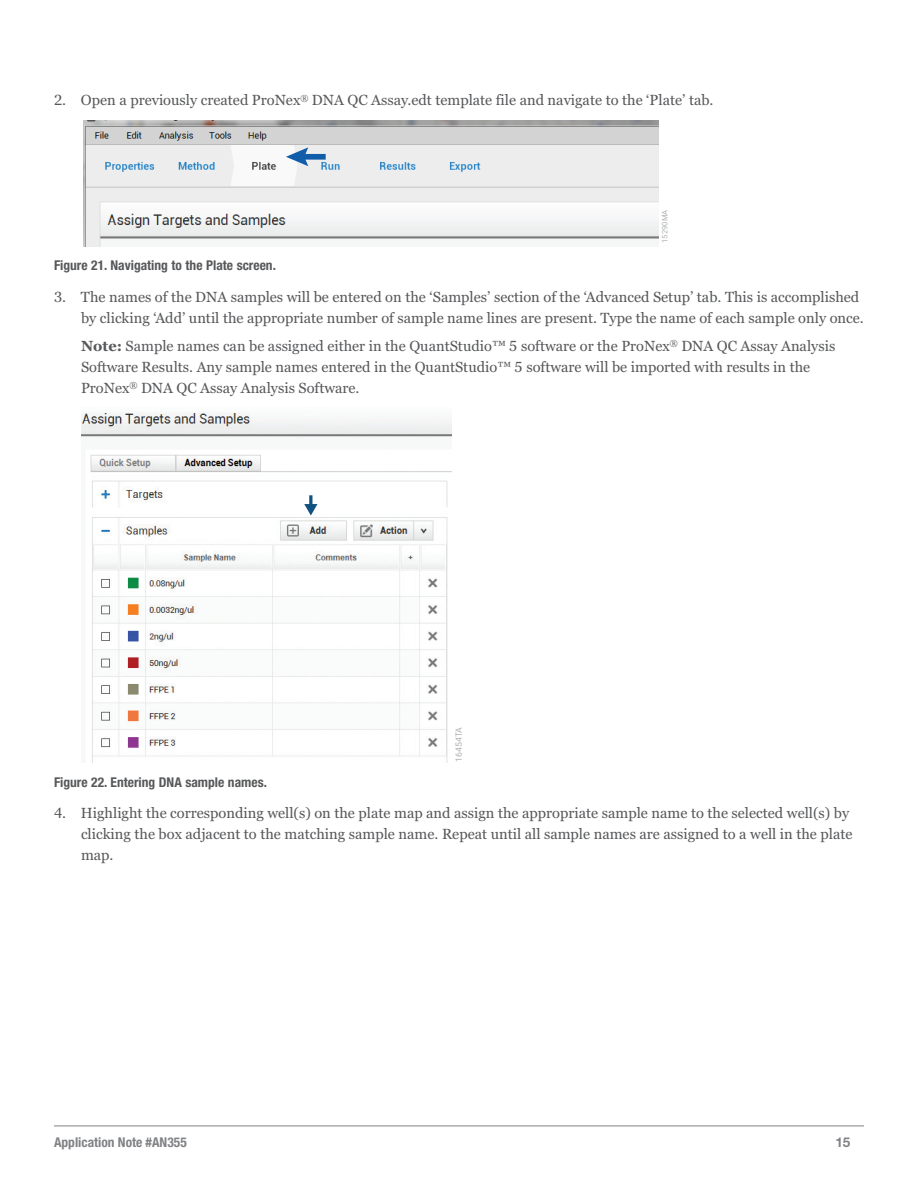
<style>
.page{position:relative;width:918px;height:1188px;background:#fff}
.page>*{position:absolute;margin:0;border:0;box-sizing:border-box;transform-origin:0 0}
.Protocol{font:14.7px/21px "Georgia Pro";color:#57585a}
.Figure_legend{font:700 condensed 13.5px "Helvetica Neue";color:#57585a}
.t1{font:700 condensed 13.5px "Helvetica Neue";color:#808285}
.t2{font:700 13.5px "Helvetica Neue";color:#808285}
.t3{font:8.7px "Roboto";letter-spacing:.01em;color:#afb0b0}
.t4{font:7.5px "Roboto";letter-spacing:.01em;color:#afb0b0}
.s1{font-weight:700}
</style>
<div class="page">
<hr style="left:54px;top:1126px;width:810px;height:1px;background:#808285">
<img style="left:83px;top:121px;width:575px;height:125px">
<div style="left:301px;top:154px;width:25px;height:6px;background:#125daa"></div>
<svg style="left:286px;top:147px;width:22px;height:19px"></svg>
<img style="left:81px;top:412px;width:370px;height:351px">
<svg style="left:304px;top:495px;width:13px;height:21px"></svg>
<p class="Protocol" style="left:54px;top:90px;width:661px">2. Open a previously created ProNex<sup>®</sup> DNA QC Assay.edt template file and navigate to the ‘Plate’ tab.</p>
<p class="t4" style="left:660px;top:243px;width:35px;rotate:-90deg">15290MA</p>
<p class="Figure_legend" style="left:54px;top:257px;width:223px">Figure 21. Navigating to the Plate screen.</p>
<p class="Protocol" style="left:81px;top:287px;width:784px;text-indent:-27px">3. The names of the DNA samples will be entered on the ‘Samples’ section of the ‘Advanced Setup’ tab. This is accomplished by clicking ‘Add’ until the appropriate number of sample name lines are present. Type the name of each sample only once.</p>
<p class="Protocol" style="left:81px;top:336px;width:756px"><span class="s1">Note:</span> Sample names can be assigned either in the QuantStudio™ 5 software or the ProNex<sup>®</sup> DNA QC Assay Analysis<br>Software Results. Any sample names entered in the QuantStudio™ 5 software will be imported with results in the<br>ProNex<sup>®</sup> DNA QC Assay Analysis Software.</p>
<p class="t3" style="left:453px;top:762px;width:37px;rotate:-90deg">16454TA</p>
<p class="Figure_legend" style="left:54px;top:774px;width:214px">Figure 22. Entering DNA sample names.</p>
<p class="Protocol" style="left:81px;top:803px;width:773px;text-indent:-27px">4. Highlight the corresponding well(s) on the plate map and assign the appropriate sample name to the selected well(s) by clicking the box adjacent to the matching sample name. Repeat until all sample names are assigned to a well in the plate map.</p>
<p class="t1" style="left:54px;top:1134px;width:134px">Application Note #AN355</p>
<p class="t2" style="left:835px;top:1134px;width:17px">15</p>
</div>
